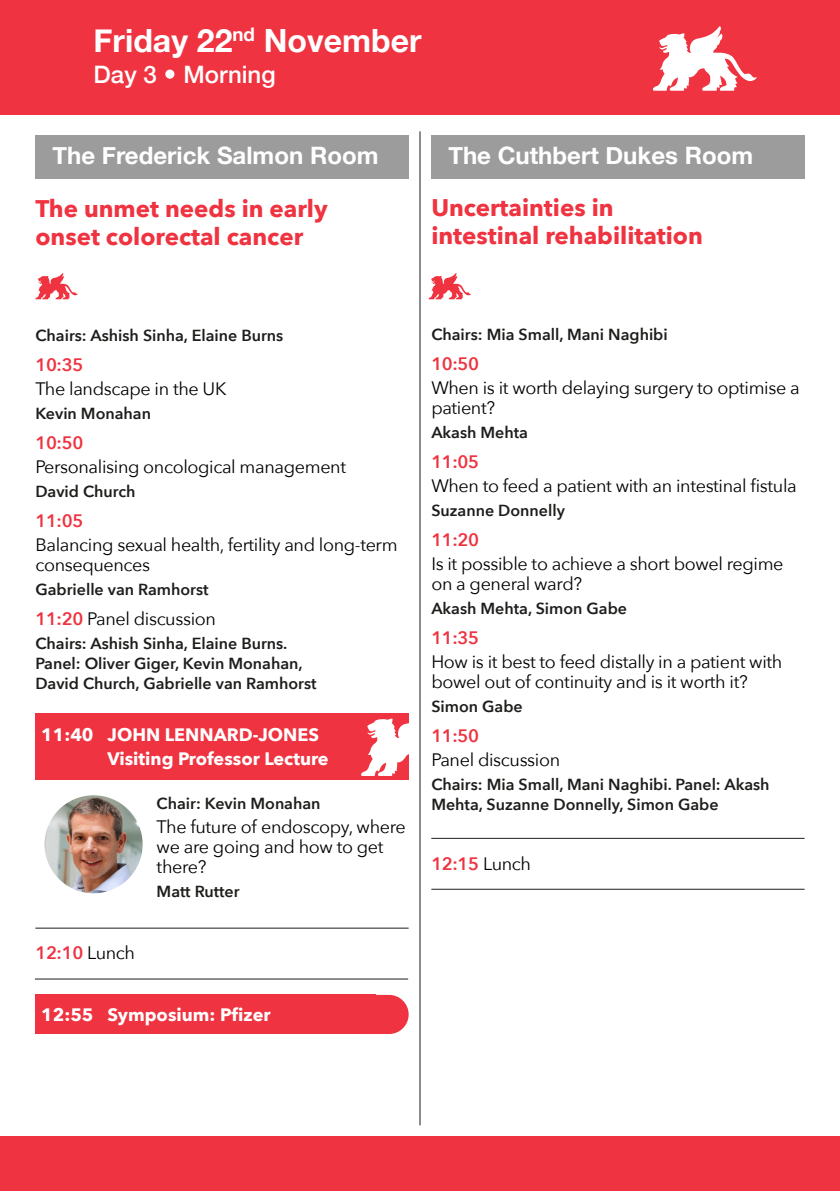
<style>
.page{position:relative;width:840px;height:1191px;background:#fff}
.page>*{position:absolute;margin:0;border:0;box-sizing:border-box;transform-origin:0 0}
.t1{font:700 32px "Helvetica Neue";color:#fff}
.t2{font:700 24px/28px "Avenir Next";color:#ef3340}
.t3{font:700 24px "Helvetica Neue";color:#fff}
.t4{font:500 24px "Helvetica Neue";color:#fff}
.t5{font:18px/20px "Avenir Next";letter-spacing:-.02em;color:#000}
.t6{font:700 18px/24px "Avenir Next";color:#fff}
.t7{font:600 18px "Avenir Next";letter-spacing:-.02em;color:#ef3340}
.t8{font:600 16px/20px "Avenir Next";color:#1d1d1b}
.s1{font-weight:600;color:#ef3340}
.s2{font-weight:400;color:#000}
</style>
<div class="page">
<hr style="left:419px;top:131px;width:1px;height:994px;background:#1d1d1b">
<div style="left:0;top:1136px;width:839px;height:55px;background:#ef3340"></div>
<div style="left:431px;top:135px;width:373px;height:44px;background:#9d9c9c"></div>
<div style="left:35px;top:135px;width:373px;height:44px;background:#9d9c9c"></div>
<div style="left:0;top:0;width:839px;height:114px;background:#ef3340"></div>
<svg style="left:35px;top:273px;width:43px;height:26px"></svg>
<svg style="left:428px;top:273px;width:43px;height:26px"></svg>
<hr style="left:431px;top:889px;width:373px;height:1px;background:#1d1d1b">
<hr style="left:431px;top:838px;width:373px;height:1px;background:#1d1d1b">
<hr style="left:35px;top:978px;width:373px;height:1px;background:#1d1d1b">
<hr style="left:35px;top:927px;width:373px;height:1px;background:#1d1d1b">
<img style="left:44px;top:795px;width:98px;height:98px;border-radius:50%">
<div style="left:35px;top:713px;width:373px;height:67px;background:#ef3340"></div>
<svg style="left:361px;top:713px;width:48px;height:63px"></svg>
<svg style="left:653px;top:26px;width:103px;height:65px"></svg>
<div style="left:165px;top:70px;width:9px;height:9px;background:#fff;border-radius:50%"></div>
<div style="left:35px;top:995px;width:340px;height:39px;background:#ef3340"></div>
<div style="left:342px;top:995px;width:66px;height:39px;background:#ef3340;border-radius:20px"></div>
<h1 class="t1" style="left:94px;top:21px;width:329px">Friday 22<sup>nd</sup> November</h1>
<h2 class="t4" style="left:94px;top:59px;width:183px">Day 3 Morning</h2>
<h2 class="t3" style="left:52px;top:141px;width:327px">The Frederick Salmon Room</h2>
<h2 class="t3" style="left:448px;top:141px;width:306px">The Cuthbert Dukes Room</h2>
<h2 class="t2" style="left:35px;top:195px;width:293px">The unmet needs in early onset colorectal cancer</h2>
<h2 class="t2" style="left:431px;top:194px;width:273px">Uncertainties in intestinal rehabilitation</h2>
<p class="t8" style="left:35px;top:326px;width:249px">Chairs: Ashish Sinha, Elaine Burns</p>
<p class="t7" style="left:35px;top:353px;width:49px">10:35</p>
<p class="t5" style="left:35px;top:379px;width:192px">The landscape in the UK</p>
<p class="t8" style="left:35px;top:404px;width:117px">Kevin Monahan</p>
<p class="t7" style="left:35px;top:431px;width:49px">10:50</p>
<p class="t5" style="left:35px;top:457px;width:312px">Personalising oncological management</p>
<p class="t8" style="left:35px;top:482px;width:102px">David Church</p>
<p class="t7" style="left:35px;top:509px;width:49px">11:05</p>
<p class="t5" style="left:35px;top:535px;width:363px">Balancing sexual health, fertility and long-term consequences</p>
<p class="t8" style="left:35px;top:580px;width:175px">Gabrielle van Ramhorst</p>
<p class="t5" style="left:35px;top:609px;width:182px"><span class="s1">11:20</span> Panel discussion</p>
<p class="t8" style="left:35px;top:634px;width:282px">Chairs: Ashish Sinha, Elaine Burns.<br>Panel: Oliver Giger, Kevin Monahan,<br>David Church, Gabrielle van Ramhorst</p>
<p class="t6" style="left:107px;top:723px;width:222px;text-indent:-66px">11:40 JOHN LENNARD-JONES<br>Visiting Professor Lecture</p>
<p class="t8" style="left:156px;top:793px;width:165px">Chair: Kevin Monahan</p>
<p class="t5" style="left:156px;top:817px;width:250px">The future of endoscopy, where we are going and how to get there?</p>
<p class="t8" style="left:156px;top:881px;width:84px">Matt Rutter</p>
<p class="t7" style="left:35px;top:941px;width:101px">12:10 <span class="s2">Lunch</span></p>
<p class="t6" style="left:41px;top:1003px;width:231px">12:55 Symposium: Pfizer</p>
<p class="t8" style="left:431px;top:325px;width:238px">Chairs: Mia Small, Mani Naghibi</p>
<p class="t7" style="left:431px;top:352px;width:49px">10:50</p>
<p class="t5" style="left:431px;top:378px;width:369px">When is it worth delaying surgery to optimise a patient?</p>
<p class="t8" style="left:431px;top:423px;width:98px">Akash Mehta</p>
<p class="t7" style="left:431px;top:450px;width:49px">11:05</p>
<p class="t5" style="left:431px;top:476px;width:367px">When to feed a patient with an intestinal fistula</p>
<p class="t8" style="left:431px;top:501px;width:135px">Suzanne Donnelly</p>
<p class="t7" style="left:431px;top:528px;width:49px">11:20</p>
<p class="t5" style="left:431px;top:554px;width:353px">Is it possible to achieve a short bowel regime on a general ward?</p>
<p class="t8" style="left:431px;top:599px;width:197px">Akash Mehta, Simon Gabe</p>
<p class="t7" style="left:431px;top:626px;width:49px">11:35</p>
<p class="t5" style="left:431px;top:652px;width:352px">How is it best to feed distally in a patient with bowel out of continuity and is it worth it?</p>
<p class="t8" style="left:431px;top:697px;width:93px">Simon Gabe</p>
<p class="t7" style="left:431px;top:724px;width:49px">11:50</p>
<p class="t5" style="left:431px;top:750px;width:130px">Panel discussion</p>
<p class="t8" style="left:431px;top:775px;width:339px">Chairs: Mia Small, Mani Naghibi. Panel: Akash<br>Mehta, Suzanne Donnelly, Simon Gabe</p>
<p class="t7" style="left:431px;top:852px;width:101px">12:15 <span class="s2">Lunch</span></p>
</div>
